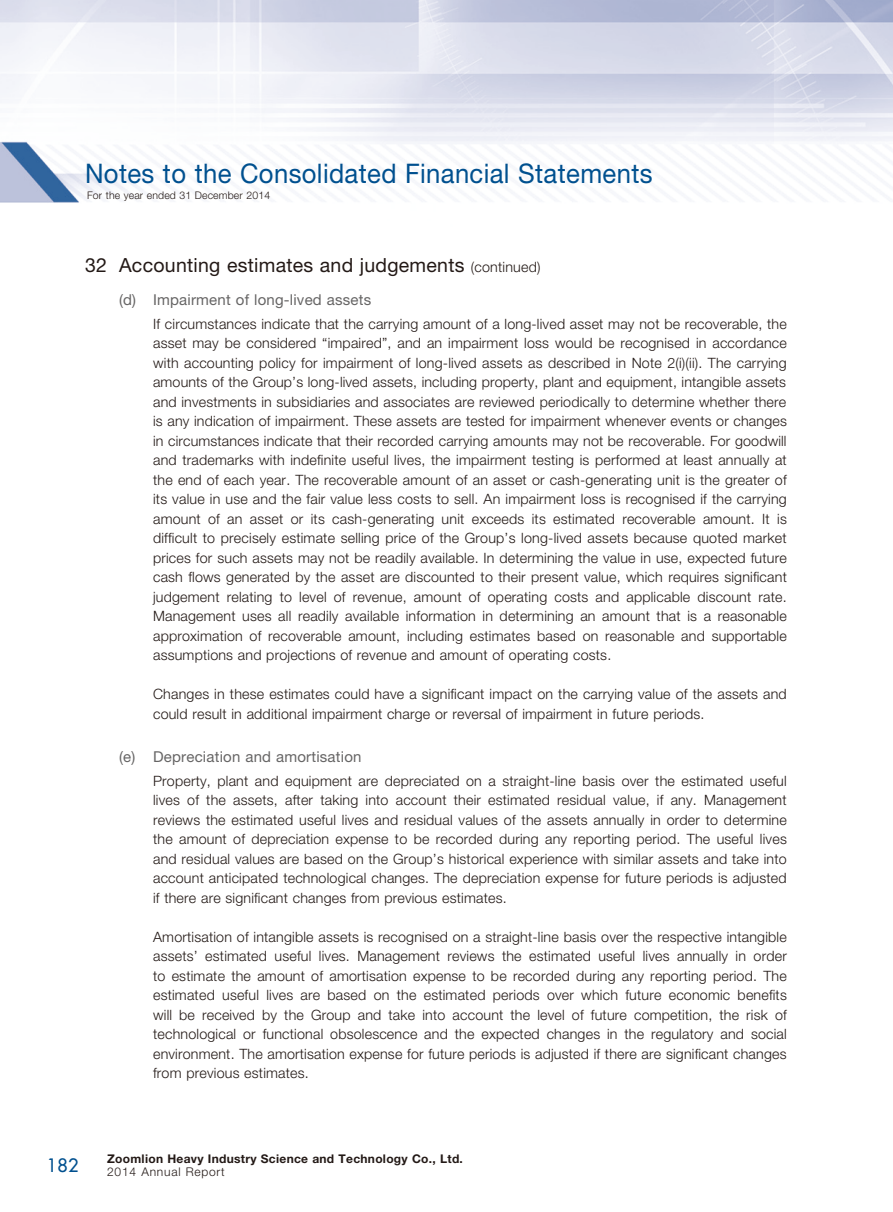
<style>
.page{position:relative;width:893px;height:1212px;background:#fff}
.page>*{position:absolute;margin:0;border:0;box-sizing:border-box;transform-origin:0 0}
.t1{font:27px "Helvetica Neue";letter-spacing:.015em;color:#00508f;scale:.95 1}
.t2{font:19.5px "Helvetica Neue";letter-spacing:.015em;color:#231916}
.t3{font:18px "Futura";color:#00508f}
.t4{font:15px "Helvetica Neue";letter-spacing:.015em;color:#666565}
.t5{font:300 14.25px/19.5px "Helvetica Neue";letter-spacing:.015em;color:#231916;text-align:justify}
.t6{font:700 12px "Helvetica Neue";letter-spacing:.025em;color:#231916}
.t7{font:300 12px "Helvetica Neue";letter-spacing:.065em;color:#231916}
.t8{font:300 10.5px "Helvetica Neue";letter-spacing:.015em;color:#231916}
.s1{font-weight:300;font-size:14.25px}
</style>
<div class="page">
<img style="left:0;top:0;width:893px;height:203px">
<h1 class="t1" style="left:85px;top:157px;width:599px">Notes to the Consolidated Financial Statements</h1>
<p class="t8" style="left:87px;top:189px;width:185px">For the year ended 31 December 2014</p>
<h2 class="t2" style="left:85px;top:253px;width:457px">32 Accounting estimates and judgements <span class="s1">(continued)</span></h2>
<p class="t4" style="left:119px;top:291px;width:254px">(d) Impairment of long-lived assets</p>
<p class="t5" style="left:153px;top:313px;width:635px">If circumstances indicate that the carrying amount of a long-lived asset may not be recoverable, the asset may be considered “impaired”, and an impairment loss would be recognised in accordance with accounting policy for impairment of long-lived assets as described in Note 2(i)(ii). The carrying amounts of the Group’s long-lived assets, including property, plant and equipment, intangible assets and investments in subsidiaries and associates are reviewed periodically to determine whether there is any indication of impairment. These assets are tested for impairment whenever events or changes in circumstances indicate that their recorded carrying amounts may not be recoverable. For goodwill and trademarks with indefinite useful lives, the impairment testing is performed at least annually at the end of each year. The recoverable amount of an asset or cash-generating unit is the greater of its value in use and the fair value less costs to sell. An impairment loss is recognised if the carrying amount of an asset or its cash-generating unit exceeds its estimated recoverable amount. It is difficult to precisely estimate selling price of the Group’s long-lived assets because quoted market prices for such assets may not be readily available. In determining the value in use, expected future cash flows generated by the asset are discounted to their present value, which requires significant judgement relating to level of revenue, amount of operating costs and applicable discount rate.<br>Management uses all readily available information in determining an amount that is a reasonable approximation of recoverable amount, including estimates based on reasonable and supportable assumptions and projections of revenue and amount of operating costs.</p>
<p class="t5" style="left:153px;top:684px;width:635px">Changes in these estimates could have a significant impact on the carrying value of the assets and could result in additional impairment charge or reversal of impairment in future periods.</p>
<p class="t4" style="left:119px;top:748px;width:244px">(e) Depreciation and amortisation</p>
<p class="t5" style="left:153px;top:770px;width:635px">Property, plant and equipment are depreciated on a straight-line basis over the estimated useful lives of the assets, after taking into account their estimated residual value, if any. Management reviews the estimated useful lives and residual values of the assets annually in order to determine the amount of depreciation expense to be recorded during any reporting period. The useful lives and residual values are based on the Group’s historical experience with similar assets and take into account anticipated technological changes. The depreciation expense for future periods is adjusted if there are significant changes from previous estimates.</p>
<p class="t5" style="left:153px;top:926px;width:635px">Amortisation of intangible assets is recognised on a straight-line basis over the respective intangible assets’ estimated useful lives. Management reviews the estimated useful lives annually in order to estimate the amount of amortisation expense to be recorded during any reporting period. The estimated useful lives are based on the estimated periods over which future economic benefits will be received by the Group and take into account the level of future competition, the risk of technological or functional obsolescence and the expected changes in the regulatory and social environment. The amortisation expense for future periods is adjusted if there are significant changes from previous estimates.</p>
<p class="t3" style="left:47px;top:1154px;width:33px">182</p>
<p class="t6" style="left:107px;top:1151px;width:357px">Zoomlion Heavy Industry Science and Technology Co., Ltd.</p>
<p class="t7" style="left:107px;top:1165px;width:119px">2014 Annual Report</p>
</div>
